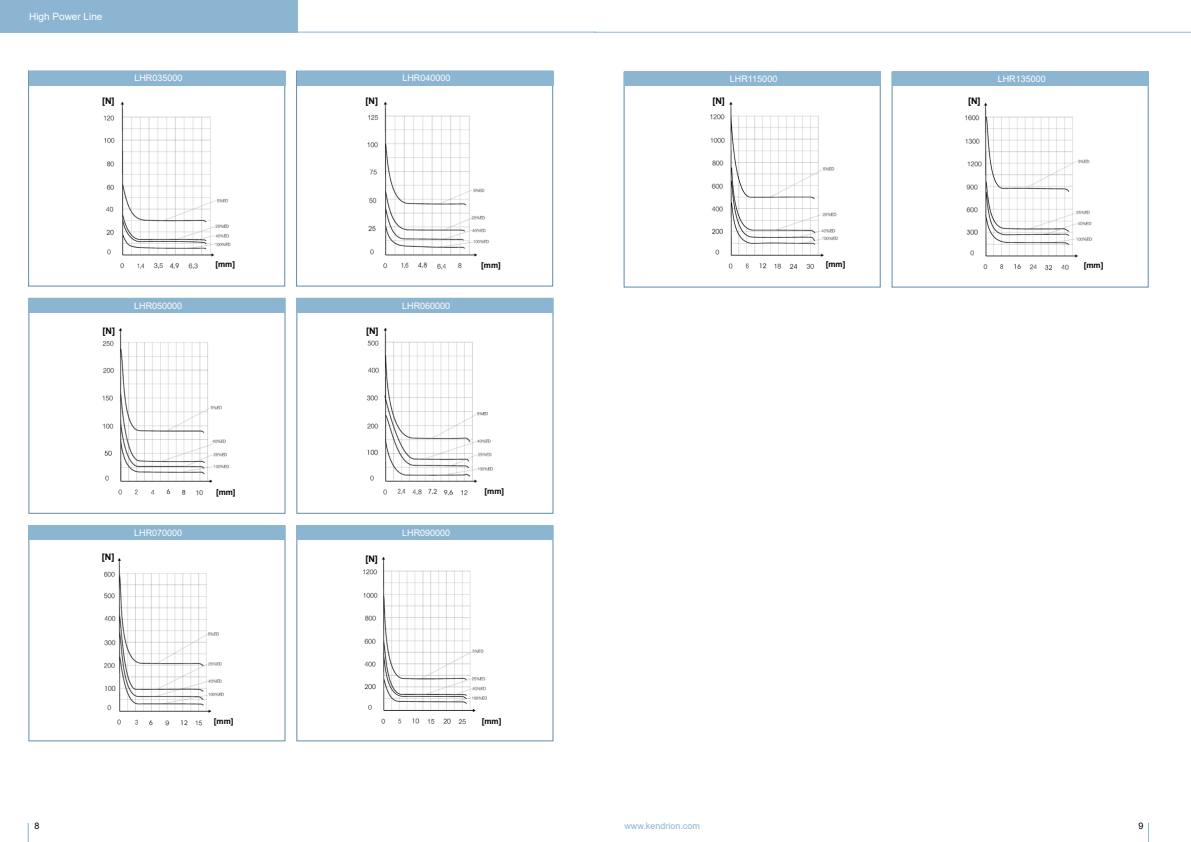
<style>
.page{position:relative;width:1191px;height:842px;background:#fff}
.page>*{position:absolute;margin:0;border:0;box-sizing:border-box;transform-origin:0 0}
.t1{font:10px "Arial";color:#fff}
.t2{font:9px "Arial";color:#fff}
.t3{font:700 9px "Arial";color:#000}
.t4{font:9px "Arial";color:#8bb5d0}
.t5{font:9px "Arial";color:#000}
.t6{font:700 8px "Arial";color:#000}
</style>
<div class="page">
<svg style="left:1148px;top:823px;width:1px;height:19px"></svg>
<hr style="left:594px;top:32px;width:597px;height:1px;background:#8bb5d0">
<div style="left:0;top:0;width:298px;height:32px;background:#8bb5d0"></div>
<hr style="left:0;top:32px;width:595px;height:1px;background:#8bb5d0">
<svg style="left:28px;top:823px;width:1px;height:19px"></svg>
<img style="left:79px;top:85px;width:166px;height:184px">
<div style="left:28px;top:71px;width:257px;height:215px;border:1px solid #5d8eab"></div>
<img style="left:342px;top:85px;width:166px;height:185px">
<div style="left:296px;top:71px;width:257px;height:215px;border:1px solid #5d8eab"></div>
<img style="left:367px;top:327px;width:126px;height:169px">
<img style="left:102px;top:328px;width:128px;height:168px">
<div style="left:29px;top:71px;width:256px;height:14px;background:#8bb5d0"></div>
<div style="left:297px;top:71px;width:256px;height:14px;background:#8bb5d0"></div>
<div style="left:29px;top:298px;width:256px;height:15px;background:#8bb5d0"></div>
<div style="left:297px;top:298px;width:256px;height:15px;background:#8bb5d0"></div>
<img style="left:104px;top:558px;width:120px;height:168px">
<div style="left:29px;top:526px;width:256px;height:14px;background:#8bb5d0"></div>
<div style="left:297px;top:526px;width:256px;height:14px;background:#8bb5d0"></div>
<img style="left:363px;top:556px;width:123px;height:168px">
<img style="left:710px;top:102px;width:128px;height:167px">
<img style="left:965px;top:102px;width:127px;height:168px">
<div style="left:624px;top:71px;width:256px;height:15px;background:#8bb5d0"></div>
<div style="left:892px;top:71px;width:256px;height:15px;background:#8bb5d0"></div>
<p class="t1" style="left:29px;top:10px;width:75px">High Power Line</p>
<p class="t2" style="left:134px;top:72px;width:50px">LHR035000</p>
<p class="t2" style="left:402px;top:72px;width:50px">LHR040000</p>
<p class="t2" style="left:730px;top:72px;width:49px">LHR115000</p>
<p class="t2" style="left:997px;top:72px;width:50px">LHR135000</p>
<p class="t3" style="left:102px;top:95px;width:14px">[N]</p>
<p class="t3" style="left:365px;top:95px;width:14px">[N]</p>
<p class="t3" style="left:712px;top:95px;width:14px">[N]</p>
<p class="t3" style="left:968px;top:95px;width:14px">[N]</p>
<p class="t6" style="left:215px;top:259px;width:21px">[mm]</p>
<p class="t6" style="left:481px;top:259px;width:21px">[mm]</p>
<p class="t6" style="left:826px;top:259px;width:21px">[mm]</p>
<p class="t6" style="left:1083px;top:259px;width:21px">[mm]</p>
<p class="t2" style="left:134px;top:299px;width:50px">LHR050000</p>
<p class="t2" style="left:402px;top:299px;width:50px">LHR060000</p>
<p class="t3" style="left:103px;top:324px;width:14px">[N]</p>
<p class="t3" style="left:366px;top:324px;width:14px">[N]</p>
<p class="t6" style="left:216px;top:486px;width:21px">[mm]</p>
<p class="t6" style="left:484px;top:486px;width:21px">[mm]</p>
<p class="t2" style="left:134px;top:527px;width:50px">LHR070000</p>
<p class="t2" style="left:402px;top:527px;width:50px">LHR090000</p>
<p class="t3" style="left:102px;top:551px;width:14px">[N]</p>
<p class="t3" style="left:365px;top:552px;width:14px">[N]</p>
<p class="t6" style="left:214px;top:716px;width:21px">[mm]</p>
<p class="t6" style="left:482px;top:715px;width:21px">[mm]</p>
<p class="t5" style="left:34px;top:820px;width:7px">8</p>
<p class="t4" style="left:624px;top:820px;width:77px">www.kendrion.com</p>
<p class="t5" style="left:1138px;top:820px;width:7px">9</p>
</div>
